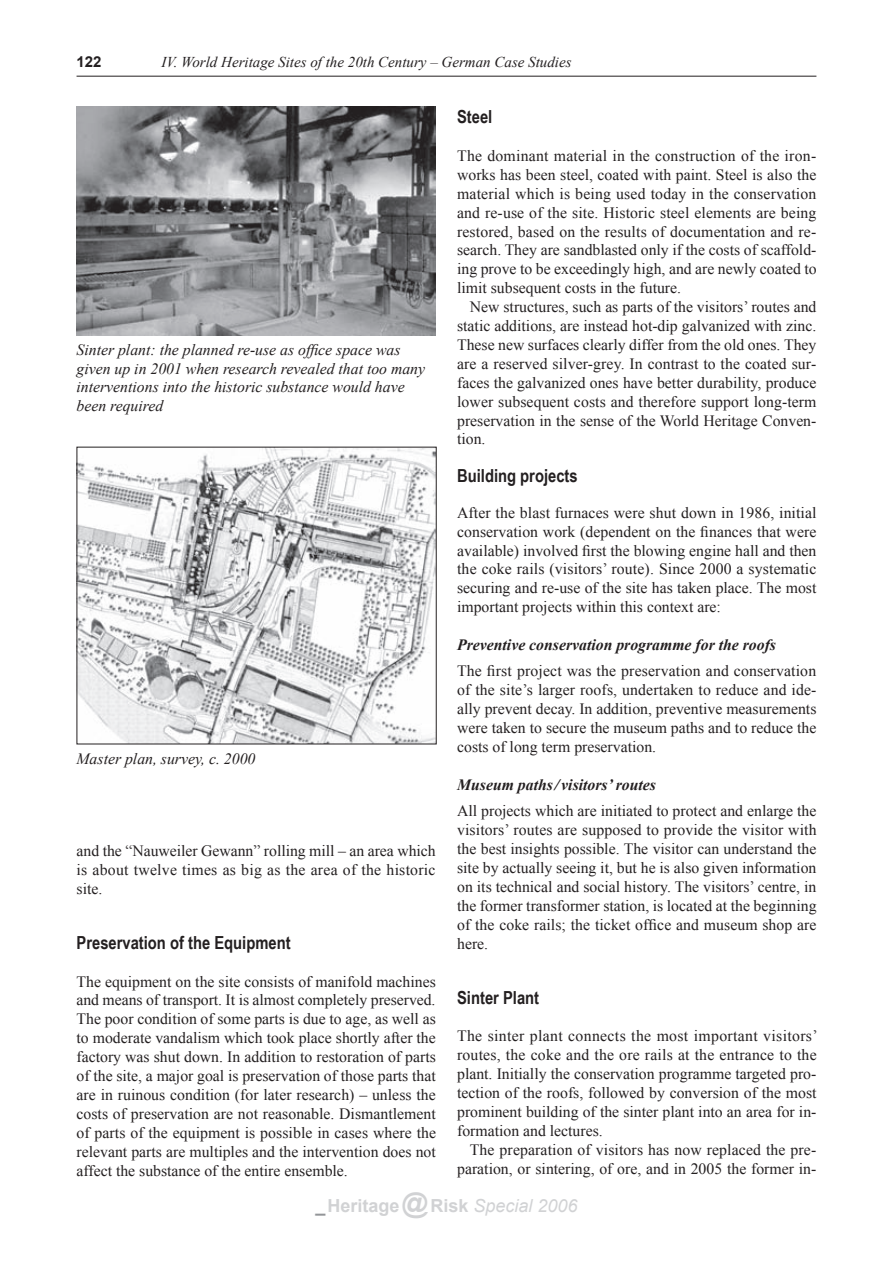
<style>
.page{position:relative;width:893px;height:1263px;background:#fff}
.page>*{position:absolute;margin:0;border:0;box-sizing:border-box;transform-origin:0 0}
.t1{font:700 18px "Arial Narrow";color:#231f20}
.t2{font:700 18px "Arial";color:#d1d2d4}
.t3{font:15.75px/18.9px "Times New Roman";color:#231f20;text-align:justify}
.t4{font:italic 15.75px/18.9px "Times New Roman";color:#231f20}
.t5{font:italic 700 15.75px "Times New Roman";color:#231f20}
.t6{font:italic 15px "Times New Roman";color:#231f20}
.t7{font:700 15px "Arial";color:#231f20}
.s1{color:#939598}
.s2{font-size:27px}
.s3{font-weight:400;font-style:italic}
</style>
<div class="page">
<hr style="left:77px;top:76px;width:739px;height:1px;background:#231f20">
<img style="left:77px;top:106px;width:359px;height:229px">
<img style="left:79px;top:449px;width:356px;height:293px">
<p class="t7" style="left:77px;top:52px;width:27px">122</p>
<p class="t6" style="left:162px;top:51px;width:411px">IV. World Heritage Sites of the 20th Century – German Case Studies</p>
<p class="t4" style="left:77px;top:340px;width:350px">Sinter plant: the planned re-use as office space was given up in 2001 when research revealed that too many interventions into the historic substance would have been required</p>
<p class="t4" style="left:77px;top:749px;width:180px">Master plan, survey, c. 2000</p>
<p class="t3" style="left:77px;top:841px;width:361px">and the “Nauweiler Gewann” rolling mill – an area which is about twelve times as big as the area of the historic site.</p>
<p class="t1" style="left:77px;top:929px;width:216px">Preservation of the Equipment</p>
<p class="t3" style="left:77px;top:971px;width:361px">The equipment on the site consists of manifold machines and means of transport. It is almost completely preserved.<br>The poor condition of some parts is due to age, as well as to moderate vandalism which took place shortly after the factory was shut down. In addition to restoration of parts of the site, a major goal is preservation of those parts that are in ruinous condition (for later research) – unless the costs of preservation are not reasonable. Dismantlement of parts of the equipment is possible in cases where the relevant parts are multiples and the intervention does not affect the substance of the entire ensemble.</p>
<p class="t1" style="left:457px;top:103px;width:37px">Steel</p>
<p class="t3" style="left:457px;top:146px;width:361px">The dominant material in the construction of the iron&shy;works has been steel, coated with paint. Steel is also the material which is being used today in the conservation and re-use of the site. Historic steel elements are being restored, based on the results of documentation and re&shy;search. They are sandblasted only if the costs of scaffold&shy;ing prove to be exceedingly high, and are newly coated to limit subsequent costs in the future.</p>
<p class="t3" style="left:457px;top:297px;width:361px;text-indent:13px">New structures, such as parts of the visitors’ routes and static additions, are instead hot-dip galvanized with zinc.<br>These new surfaces clearly differ from the old ones. They are a reserved silver-grey. In contrast to the coated sur&shy;faces the galvanized ones have better durability, produce lower subsequent costs and therefore support long-term preservation in the sense of the World Heritage Conven&shy;tion.</p>
<p class="t1" style="left:457px;top:462px;width:122px">Building projects</p>
<p class="t3" style="left:457px;top:503px;width:361px">After the blast furnaces were shut down in 1986, initial conservation work (dependent on the finances that were available) involved first the blowing engine hall and then the coke rails (visitors’ route). Since 2000 a systematic securing and re-use of the site has taken place. The most important projects within this context are:</p>
<p class="t5" style="left:457px;top:634px;width:320px">Preventive conservation programme for the roofs</p>
<p class="t3" style="left:457px;top:661px;width:361px">The first project was the preservation and conservation of the site’s larger roofs, undertaken to reduce and ide&shy;ally prevent decay. In addition, preventive measurements were taken to secure the museum paths and to reduce the costs of long term preservation.</p>
<p class="t5" style="left:457px;top:773px;width:200px">Museum paths/ visitors’ routes</p>
<p class="t3" style="left:457px;top:801px;width:361px">All projects which are initiated to protect and enlarge the visitors’ routes are supposed to provide the visitor with the best insights possible. The visitor can understand the site by actually seeing it, but he is also given information on its technical and social history. The visitors’ centre, in the former transformer station, is located at the beginning of the coke rails; the ticket office and museum shop are here.</p>
<p class="t1" style="left:457px;top:984px;width:84px">Sinter Plant</p>
<p class="t3" style="left:457px;top:1026px;width:362px">The sinter plant connects the most important visitors’ routes, the coke and the ore rails at the entrance to the plant. Initially the conservation programme targeted pro&shy;tection of the roofs, followed by conversion of the most prominent building of the sinter plant into an area for in&shy;formation and lectures.</p>
<p class="t3" style="left:457px;top:1140px;width:361px;text-align:right">The preparation of visitors has now replaced the pre&shy;paration, or sintering, of ore, and in 2005 the former in-</p>
<p class="t2" style="left:315px;top:1194px;width:264px"><span class="s1">_</span> Heritage <span class="s2">@</span> Risk <span class="s3">Special 2006</span></p>
</div>
